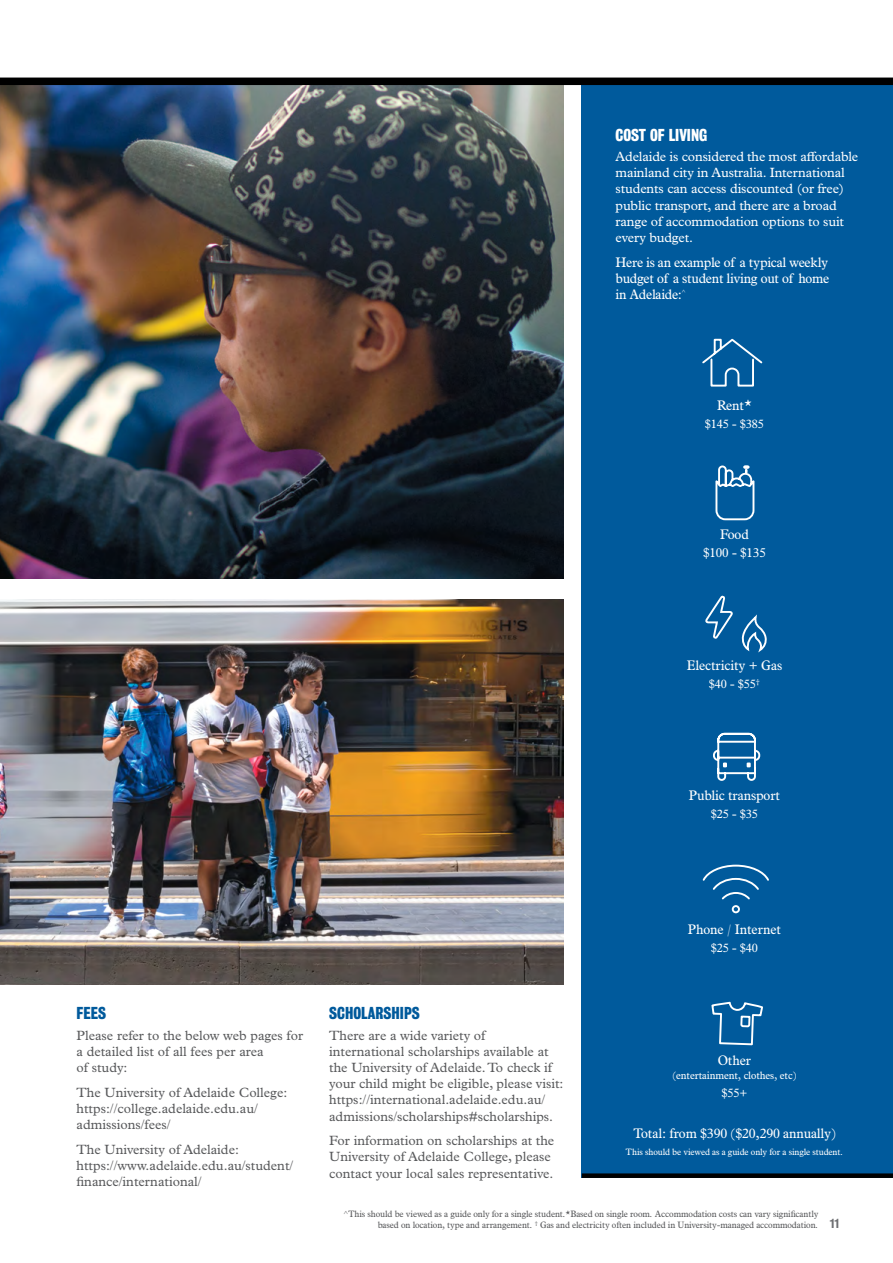
<style>
.page{position:relative;width:893px;height:1263px;background:#fff}
.page>*{position:absolute;margin:0;border:0;box-sizing:border-box;transform-origin:0 0}
.t1{font:700 15.75px "Bureau Grot Condensed";color:#005a9c}
.t2{font:700 15.75px "Bureau Grot Condensed";color:#fff}
.t3{font:13.5px/16.2px "Plantin MT Pro";color:#58595b}
.t4{font:13.5px/16.2px "Plantin MT Pro";letter-spacing:-.01em;color:#fff}
.t5{font:13.5px/16.2px "News Plantin MT Std";color:#fff;text-align:justify}
.t6{font:12.75px "News Plantin MT Std";color:#fff}
.t7{font:12px "News Plantin MT Std";color:#fff}
.t8{font:700 12px "Bureau Grot Condensed";color:#6d6e71}
.t9{font:10.5px "News Plantin MT Std";color:#fff}
.t10{font:9px/10.5px "News Plantin MT Std";color:#58595b;text-align:right}
.t11{font:9px "News Plantin MT Std";color:#fff}
.s1{font-size:14.4px}
</style>
<div class="page">
<div style="left:582px;top:81px;width:311px;height:1097px;background:#005a9c"></div>
<img style="left:0;top:85px;width:564px;height:493px">
<div style="left:0;top:78px;width:893px;height:7px;background:#000"></div>
<img style="left:517px;top:599px;width:47px;height:386px">
<svg style="left:702px;top:338px;width:61px;height:49px"></svg>
<svg style="left:715px;top:465px;width:40px;height:56px"></svg>
<svg style="left:705px;top:595px;width:28px;height:44px"></svg>
<svg style="left:742px;top:614px;width:25px;height:39px"></svg>
<svg style="left:713px;top:732px;width:48px;height:49px"></svg>
<svg style="left:702px;top:864px;width:67px;height:36px"></svg>
<div style="left:732px;top:905px;width:8px;height:8px;border:2px solid #fff;border-radius:50%"></div>
<svg style="left:711px;top:1001px;width:52px;height:45px"></svg>
<div style="left:582px;top:1173px;width:311px;height:5px;background:#000"></div>
<img style="left:0;top:262px;width:517px;height:723px">
<p class="t2" style="left:616px;top:125px;width:93px">COST OF LIVING</p>
<p class="t4" style="left:616px;top:148px;width:244px">Adelaide is considered the most affordable mainland city in Australia. International students can access discounted (or free) public transport, and there are a broad range of accommodation options to suit every budget.</p>
<p class="t5" style="left:616px;top:253px;width:215px">Here is an example of a typical weekly budget of a student living out of home in Adelaide:<sup>^</sup></p>
<p class="t5" style="left:717px;top:397px;width:36px">Rent<span class="s1">*</span></p>
<p class="t7" style="left:705px;top:416px;width:61px">$145 - $385</p>
<p class="t5" style="left:720px;top:526px;width:30px">Food</p>
<p class="t6" style="left:703px;top:545px;width:64px">$100 - $135</p>
<p class="t5" style="left:687px;top:656px;width:97px">Electricity + Gas</p>
<p class="t7" style="left:709px;top:676px;width:53px">$40 - $55<sup>†</sup></p>
<p class="t5" style="left:689px;top:787px;width:93px">Public transport</p>
<p class="t7" style="left:711px;top:807px;width:49px">$25 - $35</p>
<p class="t1" style="left:77px;top:1004px;width:31px">FEES</p>
<p class="t3" style="left:77px;top:1027px;width:228px">Please refer to the below web pages for a detailed list of all fees per area<br>of study:</p>
<p class="t3" style="left:77px;top:1084px;width:212px">The University of Adelaide College: https://college.adelaide.edu.au/ admissions/fees/</p>
<p class="t3" style="left:77px;top:1141px;width:218px">The University of Adelaide: https://www.adelaide.edu.au/student/ finance/international/</p>
<p class="t1" style="left:329px;top:1004px;width:92px">SCHOLARSHIPS</p>
<p class="t3" style="left:329px;top:1027px;width:236px">There are a wide variety of international scholarships available at the University of Adelaide. To check if your child might be eligible, please visit: https://international.adelaide.edu.au/ admissions/scholarships#scholarships.</p>
<p class="t3" style="left:329px;top:1133px;width:227px">For information on scholarships at the<br>University of Adelaide College, please contact your local sales representative.</p>
<p class="t5" style="left:688px;top:921px;width:95px">Phone / Internet</p>
<p class="t7" style="left:711px;top:940px;width:49px">$25 - $40</p>
<p class="t5" style="left:718px;top:1052px;width:35px">Other</p>
<p class="t9" style="left:672px;top:1068px;width:125px">(entertainment, clothes, etc)</p>
<p class="t7" style="left:721px;top:1085px;width:28px">$55+</p>
<p class="t5" style="left:633px;top:1124px;width:204px">Total: from $390 ($20,290 annually)</p>
<p class="t11" style="left:626px;top:1146px;width:219px">This should be viewed as a guide only for a single student.</p>
<p class="t10" style="left:344px;top:1209px;width:476px">^This should be viewed as a guide only for a single student.*Based on single room. Accommodation costs can vary significantly based on location, type and arrangement. <sup>†</sup> Gas and electricity often included in University-managed accommodation.</p>
<p class="t8" style="left:830px;top:1216px;width:10px">11</p>
</div>
